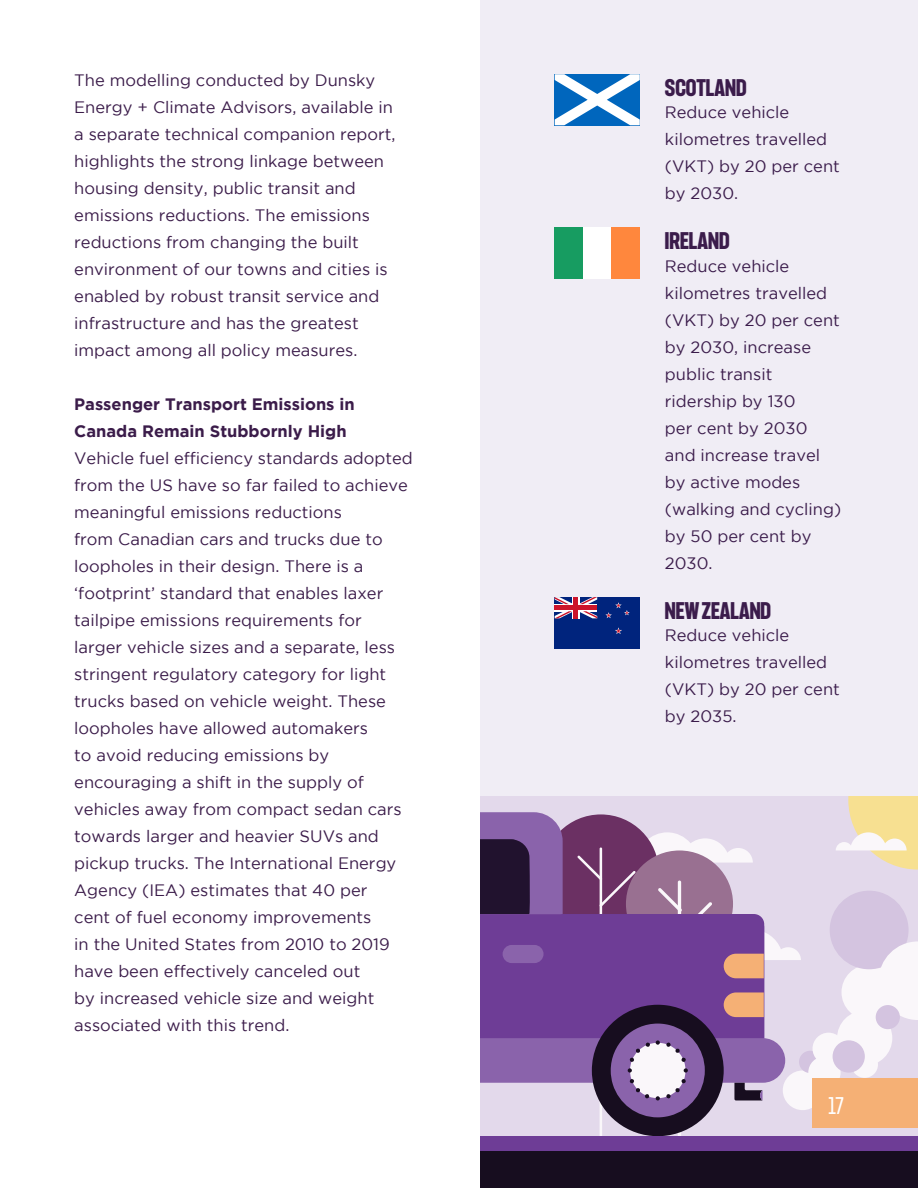
<style>
.page{position:relative;width:918px;height:1188px;background:#fff}
.page>*{position:absolute;margin:0;border:0;box-sizing:border-box;transform-origin:0 0}
.t1{font:700 22.5px "F37 Judge";color:#3b1c4b}
.t2{font:22.5px "F37 Judge";color:#fff}
.t3{font:16.5px/27px "Gotham";color:#3b1c4a}
.t4{font:16.5px/27px "Gotham";color:#3b1c4b}
.t5{font:700 16.5px/27px "Gotham";color:#3b1c4a}
</style>
<div class="page">
<div style="left:480px;top:0;width:438px;height:1188px;background:#f0edf5"></div>
<div style="left:480px;top:796px;width:438px;height:392px;background:#e3d9eb"></div>
<div style="left:480px;top:1136px;width:438px;height:52px;background:#170d1f"></div>
<div style="left:480px;top:1136px;width:438px;height:15px;background:#6e3d96"></div>
<svg style="left:480px;top:812px;width:321px;height:324px"></svg>
<div style="left:783px;top:1070px;width:40px;height:40px;background:#faf7fa;border-radius:50%"></div>
<div style="left:799px;top:1051px;width:22px;height:22px;background:#d4c4e0;border-radius:50%"></div>
<div style="left:808px;top:1056px;width:33px;height:33px;background:#faf7fa;border-radius:50%"></div>
<div style="left:813px;top:1033px;width:32px;height:32px;background:#faf7fa;border-radius:50%"></div>
<div style="left:837px;top:1011px;width:55px;height:55px;background:#faf7fa;border-radius:50%"></div>
<div style="left:851px;top:1051px;width:27px;height:27px;background:#faf7fa;border-radius:50%"></div>
<div style="left:842px;top:965px;width:55px;height:55px;background:#faf7fa;border-radius:50%"></div>
<div style="left:830px;top:891px;width:79px;height:78px;background:#d4c4e0;border-radius:50%"></div>
<svg style="left:836px;top:796px;width:82px;height:74px"></svg>
<div style="left:833px;top:1040px;width:32px;height:33px;background:#d4c4e0;border-radius:50%"></div>
<svg style="left:879px;top:941px;width:39px;height:79px"></svg>
<div style="left:876px;top:1005px;width:24px;height:24px;background:#d4c4e0;border-radius:50%"></div>
<div style="left:812px;top:1079px;width:106px;height:49px;background:#f5b075"></div>
<svg style="left:555px;top:74px;width:85px;height:51px;background:#65a2d7"></svg>
<div style="left:555px;top:228px;width:85px;height:51px;background:#179c61"></div>
<div style="left:583px;top:228px;width:57px;height:51px;background:#fff"></div>
<div style="left:611px;top:228px;width:29px;height:51px;background:#ff873d"></div>
<div style="left:555px;top:597px;width:85px;height:51px;background:#00247d"></div>
<svg style="left:555px;top:597px;width:42px;height:21px"></svg>
<hr style="left:574px;top:597px;width:4px;height:21px;background:#cc142b">
<svg style="left:605px;top:602px;width:25px;height:32px"></svg>
<p class="t3" style="left:74px;top:67px;width:323px">The modelling conducted by Dunsky Energy + Climate Advisors, available in a separate technical companion report, highlights the strong linkage between housing density, public transit and emissions reductions. The emissions reductions from changing the built environment of our towns and cities is enabled by robust transit service and infrastructure and has the greatest impact among all policy measures.</p>
<p class="t5" style="left:74px;top:390px;width:282px">Passenger Transport Emissions in<br>Canada Remain Stubbornly High</p>
<p class="t3" style="left:74px;top:445px;width:340px">Vehicle fuel efficiency standards adopted from the US have so far failed to achieve meaningful emissions reductions<br>from Canadian cars and trucks due to loopholes in their design. There is a ‘footprint’ standard that enables laxer tailpipe emissions requirements for larger vehicle sizes and a separate, less stringent regulatory category for light trucks based on vehicle weight. These loopholes have allowed automakers<br>to avoid reducing emissions by encouraging a shift in the supply of vehicles away from compact sedan cars towards larger and heavier SUVs and pickup trucks. The International Energy Agency (IEA) estimates that 40 per<br>cent of fuel economy improvements<br>in the United States from 2010 to 2019 have been effectively canceled out<br>by increased vehicle size and weight associated with this trend.</p>
<h1 class="t1" style="left:665px;top:74px;width:11px">SCOTLA</h1>
<h1 class="t1" style="left:725px;top:74px;width:23px">ND</h1>
<p class="t4" style="left:665px;top:99px;width:176px">Reduce vehicle kilometres travelled (VKT) by 20 per cent by 2030.</p>
<h1 class="t1" style="left:665px;top:228px;width:66px">IRELAND</h1>
<p class="t4" style="left:665px;top:252px;width:178px">Reduce vehicle kilometres travelled (VKT) by 20 per cent by 2030, increase public transit ridership by 130<br>per cent by 2030 and increase travel by active modes (walking and cycling) by 50 per cent by<br>2030.</p>
<h1 class="t1" style="left:665px;top:597px;width:48px">NEW ZEALA</h1>
<h1 class="t1" style="left:750px;top:597px;width:23px">ND</h1>
<p class="t4" style="left:665px;top:621px;width:176px">Reduce vehicle kilometres travelled (VKT) by 20 per cent by 2035.</p>
<h1 class="t2" style="left:828px;top:1093px;width:17px">17</h1>
</div>
